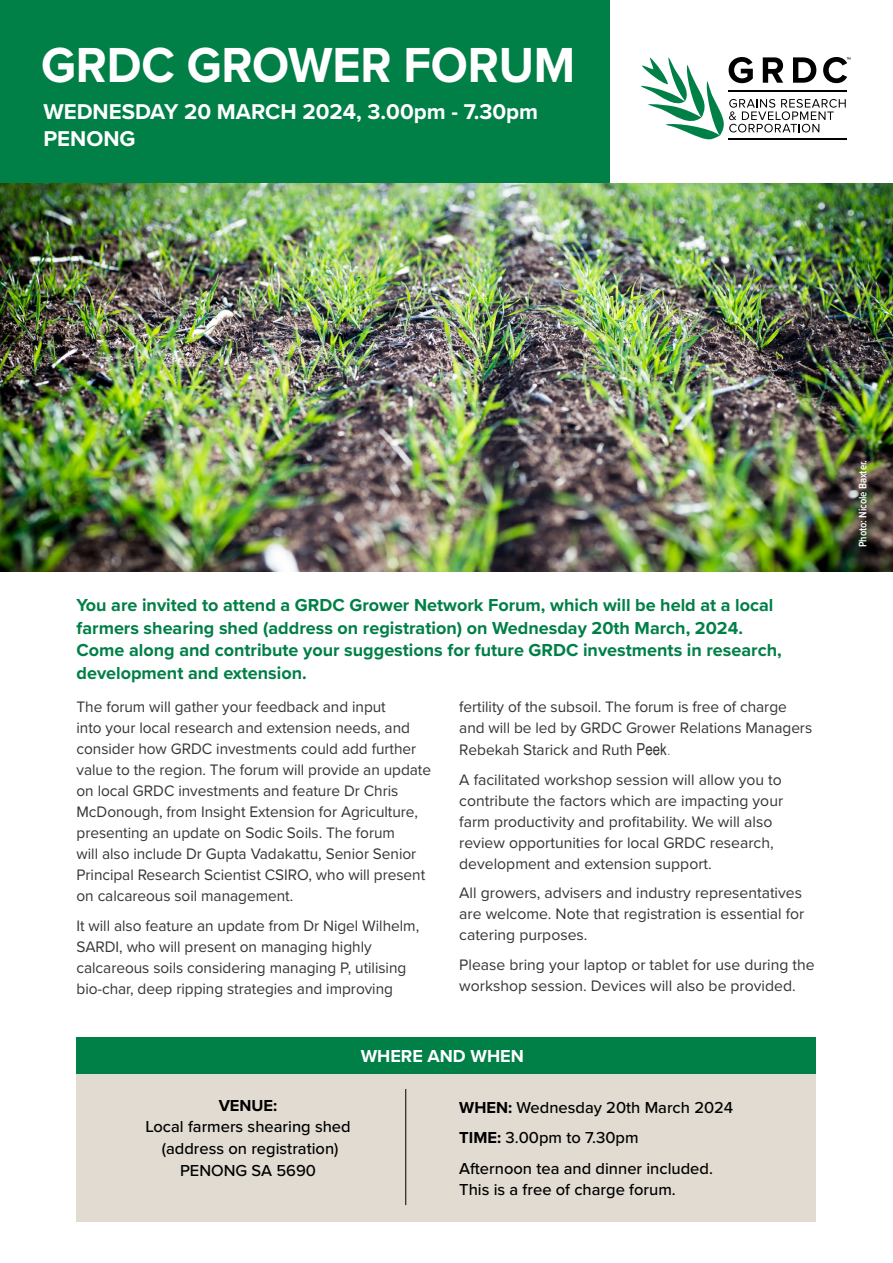
<style>
.page{position:relative;width:893px;height:1263px;background:#fff}
.page>*{position:absolute;margin:0;border:0;box-sizing:border-box;transform-origin:0 0}
.t1{font:700 51px "Proxima Nova";letter-spacing:-.005em;color:#fff;scale:.95 1}
.t2{font:700 22.2px/27px "Proxima Nova";color:#fff}
.t3{font:700 18px/22.5px "Proxima Nova";color:#007f47}
.t4{font:700 18px "Proxima Nova";color:#fff}
.t5{font:500 16.5px/21.8px "Proxima Nova";color:#000;text-align:center}
.t6{font:700 16.5px "Proxima Nova";color:#000}
.t7{font:15.75px/21px "Proxima Nova";letter-spacing:-.005em;color:#373437}
.t8{font:600 11.25px "Proxima Nova Cond";letter-spacing:-.005em;color:#fff}
.s1{font-family:"Arial Narrow";font-size:16.5px}
.s2{font-family:"Adobe Gothic Std";font-weight:300;font-size:13.5px}
.s3{font-weight:700}
</style>
<div class="page">
<img style="left:0;top:183px;width:893px;height:388px">
<div style="left:0;top:0;width:617px;height:183px;background:#007f47"></div>
<div style="left:611px;top:0;width:282px;height:183px;background:#fff"></div>
<svg style="left:640px;top:57px;width:210px;height:83px"></svg>
<div style="left:77px;top:1045px;width:739px;height:177px;background:#e1dbd1"></div>
<div style="left:77px;top:1037px;width:739px;height:36px;background:#007f47"></div>
<hr style="left:405px;top:1089px;width:1px;height:116px;background:#000">
<h1 class="t1" style="left:41px;top:43px;width:564px">GRDC GROWER FORUM</h1>
<h2 class="t2" style="left:43px;top:99px;width:496px">WEDNESDAY 20 MARCH 2024, 3.00pm - 7.30pm<br>PENONG</h2>
<p class="t3" style="left:77px;top:595px;width:707px">You are invited to attend a GRDC Grower Network Forum, which will be held at a local farmers shearing shed (address on registration) on Wednesday 20th March, 2024.<br>Come along and contribute your suggestions for future GRDC investments in research, development and extension.</p>
<p class="t7" style="left:77px;top:697px;width:356px">The forum will gather your feedback and input<br>into your local research and extension needs, and consider how GRDC investments could add further value to the region. The forum will provide an update on local GRDC investments and feature Dr Chris McDonough, from Insight Extension for Agriculture, presenting an update on Sodic Soils. The forum<br>will also include Dr Gupta Vadakattu, Senior Senior Principal Research Scientist CSIRO, who will present on calcareous soil management.</p>
<p class="t7" style="left:77px;top:916px;width:344px">It will also feature an update from Dr Nigel Wilhelm, SARDI, who will present on managing highly calcareous soils considering managing P, utilising bio-char, deep ripping strategies and improving</p>
<p class="t7" style="left:459px;top:697px;width:354px;line-height:21.5px">fertility of the subsoil. The forum is free of charge and will be led by GRDC Grower Relations Managers<br>Rebekah Starick and Ruth <span class="s1">Peek</span><span class="s2">.</span></p>
<p class="t7" style="left:459px;top:770px;width:325px">A facilitated workshop session will allow you to contribute the factors which are impacting your farm productivity and profitability. We will also review opportunities for local GRDC research, development and extension support.</p>
<p class="t7" style="left:459px;top:883px;width:347px">All growers, advisers and industry representatives are welcome. Note that registration is essential for catering purposes.</p>
<p class="t7" style="left:459px;top:955px;width:357px">Please bring your laptop or tablet for use during the workshop session. Devices will also be provided.</p>
<p class="t4" style="left:361px;top:1049px;width:165px">WHERE AND WHEN</p>
<p class="t6" style="left:219px;top:1098px;width:60px">VENUE:</p>
<p class="t5" style="left:145px;top:1117px;width:207px">Local farmers shearing shed (address on registration)<br>PENONG SA 5690</p>
<p class="t5" style="left:459px;top:1093px;width:276px;line-height:30.3px;text-align:left"><span class="s3">WHEN:</span> Wednesday 20th March 2024<br><span class="s3">TIME:</span> 3.00pm to 7.30pm<br>Afternoon tea and dinner included.</p>
<p class="t5" style="left:459px;top:1180px;width:218px">This is a free of charge forum.</p>
<p class="t8" style="left:858px;top:547px;width:88px;rotate:-90deg">Photo: Nicole Baxter.</p>
</div>
